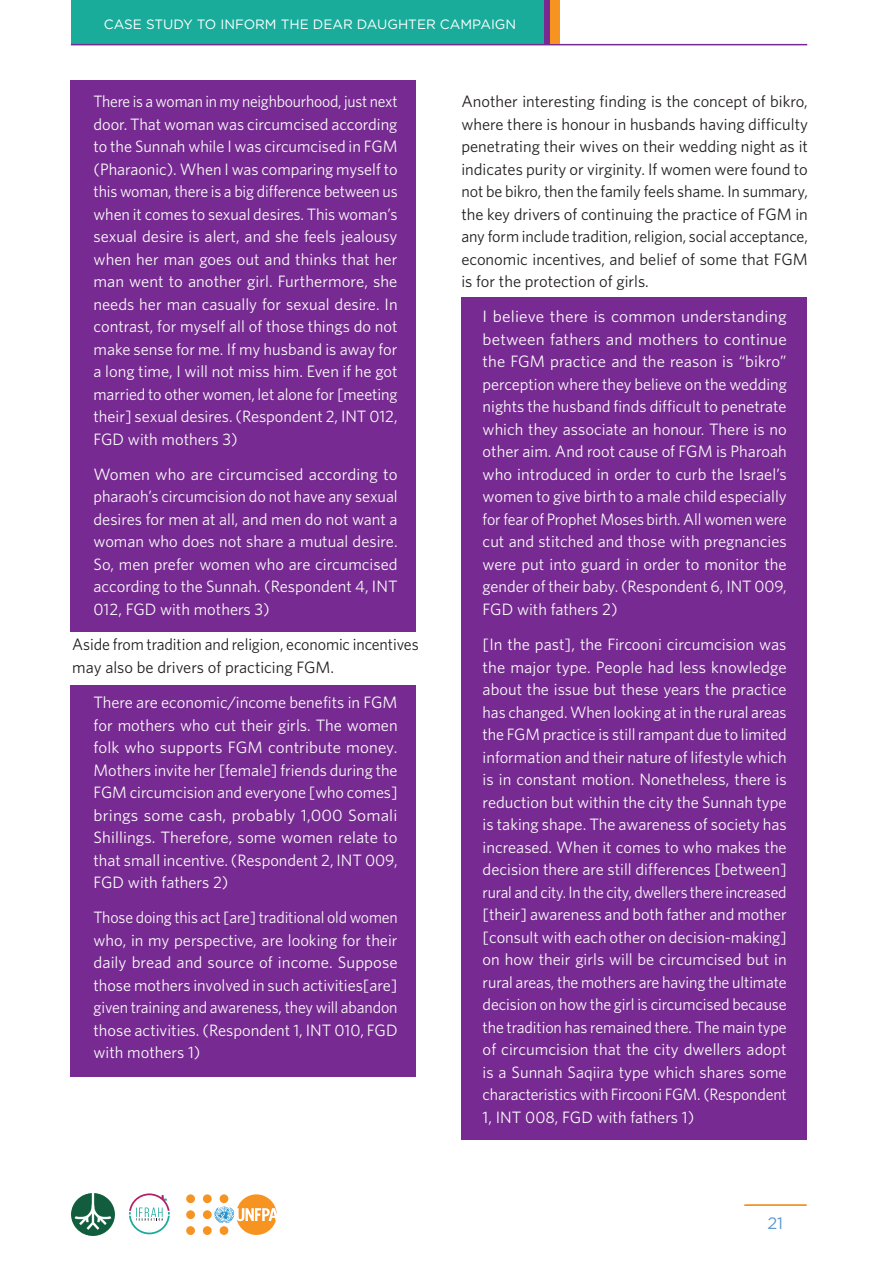
<style>
.page{position:relative;width:893px;height:1263px;background:#fff}
.page>*{position:absolute;margin:0;border:0;box-sizing:border-box;transform-origin:0 0}
.t1{font:16.5px/22.5px "Whitney HTF";color:#fafafa;text-align:justify}
.t2{font:16.5px/22.5px "Whitney HTF";color:#fafafa;text-align:justify;scale:.95 1}
.t3{font:16.5px/22.5px "Whitney HTF";color:#fafafa;text-align:justify;scale:1.05 1}
.t4{font:16.5px/22.5px "Whitney HTF";color:#231f20}
.t5{font:16.5px/22.5px "Whitney HTF";color:#fafafa;text-align:justify;scale:.96 1}
.t6{font:16.5px "Gotham";color:#5c9ad3}
.t7{font:13.5px "Gotham";color:#fff}
</style>
<div class="page">
<div style="left:71px;top:0;width:478px;height:45px;background:#19ac9b"></div>
<hr style="left:71px;top:44px;width:736px;height:1px;background:#772a91">
<hr style="left:745px;top:1204px;width:62px;height:2px;background:#f69220">
<svg style="left:129px;top:1193px;width:41px;height:41px"></svg>
<div style="left:203px;top:1210px;width:9px;height:9px;background:#f79321;border-radius:50%"></div>
<div style="left:203px;top:1226px;width:9px;height:9px;background:#f79321;border-radius:50%"></div>
<div style="left:203px;top:1194px;width:9px;height:9px;background:#f79321;border-radius:50%"></div>
<div style="left:186px;top:1210px;width:9px;height:9px;background:#f79321;border-radius:50%"></div>
<div style="left:186px;top:1226px;width:9px;height:9px;background:#f79321;border-radius:50%"></div>
<div style="left:186px;top:1194px;width:9px;height:9px;background:#f79321;border-radius:50%"></div>
<svg style="left:214px;top:1194px;width:63px;height:41px"></svg>
<img style="left:72px;top:1194px;width:42px;height:41px">
<div style="left:549px;top:0;width:11px;height:44px;background:#f79421"></div>
<div style="left:544px;top:0;width:5px;height:44px;background:#772a91"></div>
<div style="left:71px;top:80px;width:345px;height:551px;background:#772a91"></div>
<div style="left:461px;top:298px;width:345px;height:842px;background:#772a91"></div>
<div style="left:71px;top:685px;width:345px;height:391px;background:#772a91"></div>
<p class="t7" style="left:104px;top:15px;width:414px">CASE STUDY TO INFORM THE DEAR DAUGHTER CAMPAIGN</p>
<p class="t2" style="left:94px;top:90px;width:322px">There is a woman in my neighbourhood, just next door. That woman was circumcised according to the Sunnah while I was circumcised in FGM (Pharaonic). When I was comparing myself to this woman, there is a big difference between us when it comes to sexual desires. This woman’s sexual desire is alert, and she feels jealousy when her man goes out and thinks that her man went to another girl. Furthermore, she needs her man casually for sexual desire. In contrast, for myself all of those things do not make sense for me. If my husband is away for a long time, I will not miss him. Even if he got married to other women, let alone for [meeting their] sexual desires. (Respondent 2, INT 012, FGD with mothers 3)</p>
<p class="t1" style="left:94px;top:463px;width:306px">Women who are circumcised according to pharaoh’s circumcision do not have any sexual desires for men at all, and men do not want a woman who does not share a mutual desire.<br>So, men prefer women who are circumcised according to the Sunnah. (Respondent 4, INT 012, FGD with mothers 3)</p>
<p class="t4" style="left:72px;top:633px;width:348px">Aside from tradition and religion, economic incentives may also be drivers of practicing FGM.</p>
<p class="t1" style="left:94px;top:691px;width:306px">There are economic/income benefits in FGM for mothers who cut their girls. The women folk who supports FGM contribute money.<br>Mothers invite her [female] friends during the FGM circumcision and everyone [who comes] brings some cash, probably 1,000 Somali Shillings. Therefore, some women relate to that small incentive. (Respondent 2, INT 009, FGD with fathers 2)</p>
<p class="t5" style="left:94px;top:906px;width:318px">Those doing this act [are] traditional old women who, in my perspective, are looking for their daily bread and source of income. Suppose those mothers involved in such activities[are] given training and awareness, they will abandon those activities. (Respondent 1, INT 010, FGD with mothers 1)</p>
<p class="t4" style="left:461px;top:90px;width:348px;text-align:justify">Another interesting finding is the concept of bikro, where there is honour in husbands having difficulty penetrating their wives on their wedding night as it indicates purity or virginity. If women were found to not be bikro, then the family feels shame. In summary, the key drivers of continuing the practice of FGM in any form include tradition, religion, social acceptance, economic incentives, and belief of some that FGM is for the protection of girls.</p>
<p class="t3" style="left:483px;top:305px;width:291px">I believe there is common understanding between fathers and mothers to continue the FGM practice and the reason is “bikro” perception where they believe on the wedding nights the husband finds difficult to penetrate which they associate an honour. There is no other aim. And root cause of FGM is Pharoah who introduced in order to curb the Israel’s women to give birth to a male child especially for fear of Prophet Moses birth. All women were cut and stitched and those with pregnancies were put into guard in order to monitor the gender of their baby. (Respondent 6, INT 009, FGD with fathers 2)</p>
<p class="t1" style="left:483px;top:633px;width:306px">[In the past], the Fircooni circumcision was the major type. People had less knowledge about the issue but these years the practice has changed. When looking at in the rural areas the FGM practice is still rampant due to limited information and their nature of lifestyle which is in constant motion. Nonetheless, there is reduction but within the city the Sunnah type is taking shape. The awareness of society has increased. When it comes to who makes the decision there are still differences [between] rural and city. In the city, dwellers there increased [their] awareness and both father and mother [consult with each other on decision-making] on how their girls will be circumcised but in rural areas, the mothers are having the ultimate decision on how the girl is circumcised because the tradition has remained there. The main type of circumcision that the city dwellers adopt is a Sunnah Saqiira type which shares some characteristics with Fircooni FGM. (Respondent 1, INT 008, FGD with fathers 1)</p>
<p class="t6" style="left:767px;top:1213px;width:17px">21</p>
</div>
